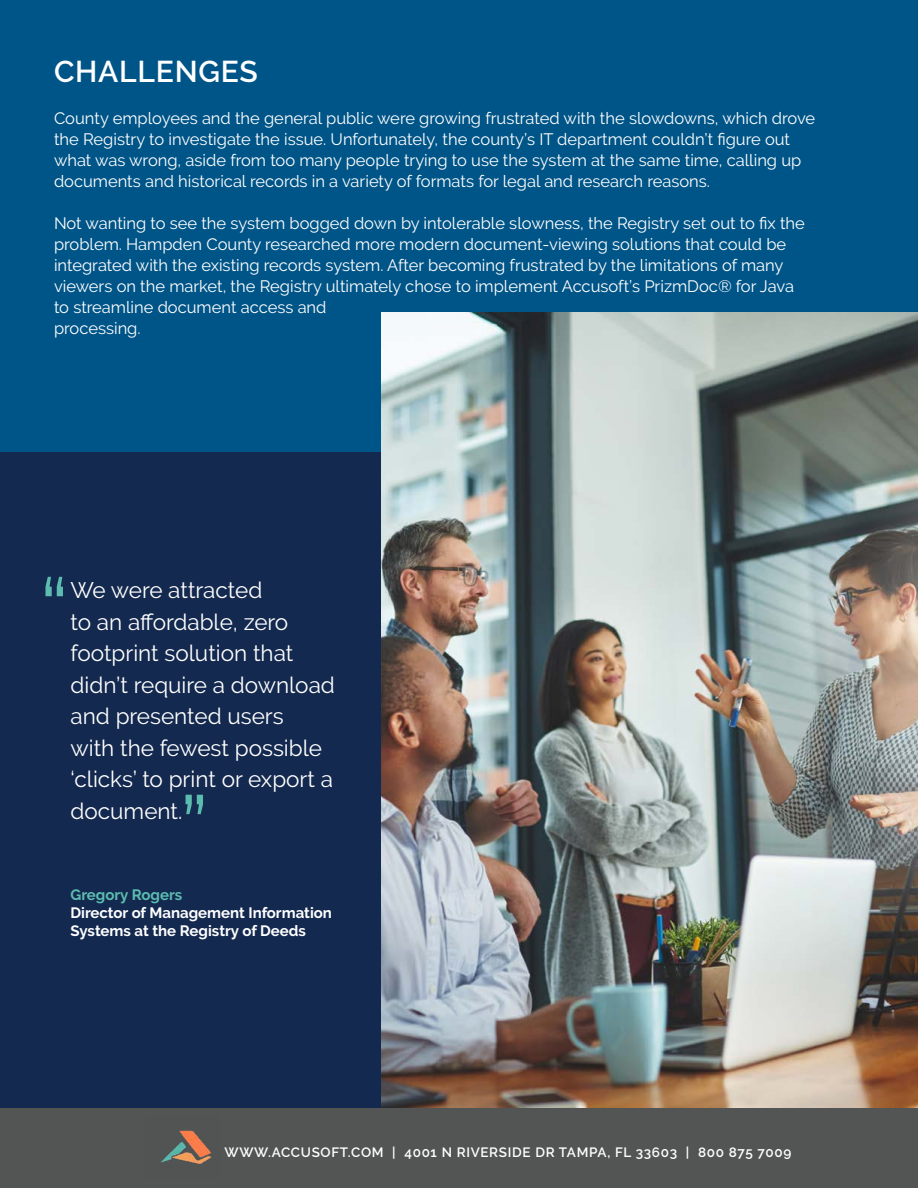
<style>
.page{position:relative;width:918px;height:1188px;background:#fff}
.page>*{position:absolute;margin:0;border:0;box-sizing:border-box;transform-origin:0 0}
.t1{font:93px "Raleway";color:#5cbcb0}
.t2{font:93px "Raleway";color:#5cbbaf}
.t3{font:600 30px "Raleway";letter-spacing:.025em;color:#fff}
.t4{font:22.5px/31.5px "Raleway";color:#fff}
.t5{font:16.5px/21px "Raleway";color:#fff}
.t6{font:700 15px/18px "Raleway";color:#fff}
.t7{font:700 15px "Raleway";color:#5cbcb0}
.t8{font:600 13.5px "Raleway";letter-spacing:.05em;color:#fff}
</style>
<div class="page">
<div style="left:1px;top:0;width:917px;height:1188px;background:#058"></div>
<div style="left:0;top:453px;width:459px;height:655px;background:#14294f"></div>
<div style="left:0;top:1108px;width:918px;height:80px;background:#525554"></div>
<img style="left:161px;top:1130px;width:51px;height:34px">
<img style="left:381px;top:312px;width:537px;height:796px">
<h2 class="t3" style="left:54px;top:54px;width:205px">CHALLENGES</h2>
<p class="t5" style="left:54px;top:107px;width:763px">County employees and the general public were growing frustrated with the slowdowns, which drove the Registry to investigate the issue. Unfortunately, the county’s IT department couldn’t figure out what was wrong, aside from too many people trying to use the system at the same time, calling up documents and historical records in a variety of formats for legal and research reasons.</p>
<p class="t5" style="left:54px;top:212px;width:752px">Not wanting to see the system bogged down by intolerable slowness, the Registry set out to fix the problem. Hampden County researched more modern document-viewing solutions that could be integrated with the existing records system. After becoming frustrated by the limitations of many viewers on the market, the Registry ultimately chose to implement Accusoft’s PrizmDoc® for Java to streamline document access and<br>processing.</p>
<h1 class="t1" style="left:40px;top:558px;width:31px">“</h1>
<h3 class="t4" style="left:71px;top:575px;width:266px">We were attracted<br>to an affordable, zero footprint solution that didn’t require a download and presented users<br>with the fewest possible ‘clicks’ to print or export a document.</h3>
<h1 class="t2" style="left:180px;top:776px;width:30px">”</h1>
<p class="t7" style="left:71px;top:886px;width:113px">Gregory Rogers</p>
<p class="t6" style="left:71px;top:904px;width:263px">Director of Management Information<br>Systems at the Registry of Deeds</p>
<p class="t8" style="left:225px;top:1145px;width:568px">WWW.ACCUSOFT.COM | 4001 N RIVERSIDE DR TAMPA, FL 33603 | 800 875 7009</p>
</div>
